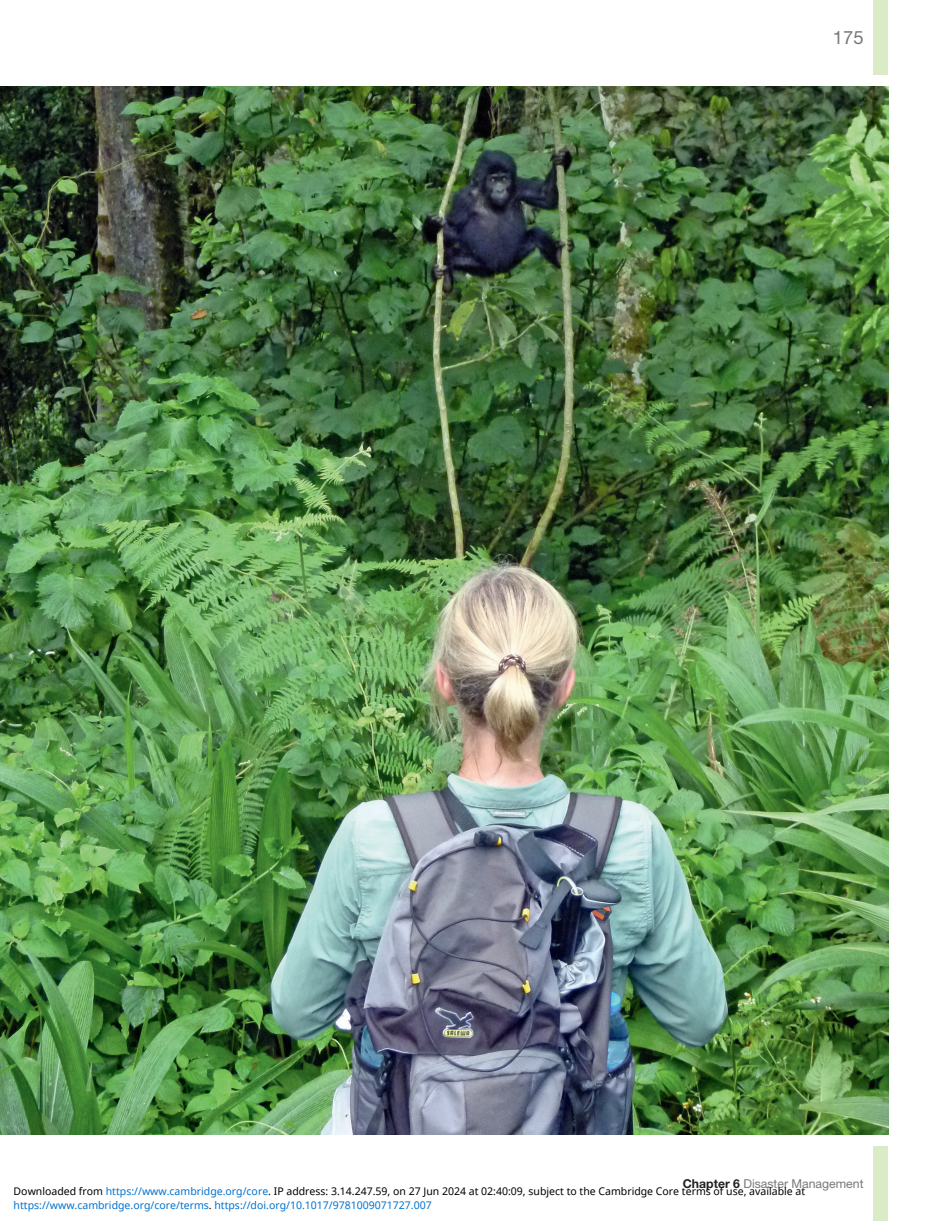
<style>
.page{position:relative;width:938px;height:1221px;background:#fff}
.page>*{position:absolute;margin:0;border:0;box-sizing:border-box;transform-origin:0 0}
.t1{font:18.38px "Helvetica Neue LT Pro";color:#76787b}
.t2{font:12.25px "Helvetica Neue LT Pro";color:#76787b}
.t3{font:10.5px "Noto Sans";color:#000}
.t4{font:10.5px "Noto Sans";color:#0172cf}
.s1{font-weight:700;color:#231f20}
.s2{color:#0172cf}
.s3{color:#000}
</style>
<div class="page">
<div style="left:873px;top:0;width:15px;height:74px;background:#dbebc6"></div>
<div style="left:873px;top:1146px;width:15px;height:74px;background:#dbebc6"></div>
<img style="left:0;top:87px;width:888px;height:1047px">
<h1 class="t1" style="left:833px;top:26px;width:32px">175</h1>
<p class="t2" style="left:683px;top:1176px;width:182px"><span class="s1">Chapter 6</span> Disaster Management</p>
<p class="t3" style="left:14px;top:1183px;width:793px">Downloaded from <span class="s2">https://www.cambridge.org/core</span>. IP address: 3.14.247.59, on 27 Jun 2024 at 02:40:09, subject to the Cambridge Core terms of use, available at</p>
<p class="t4" style="left:14px;top:1197px;width:419px">https://www.cambridge.org/core/terms<span class="s3">.</span> https://doi.org/10.1017/9781009071727.007</p>
</div>
